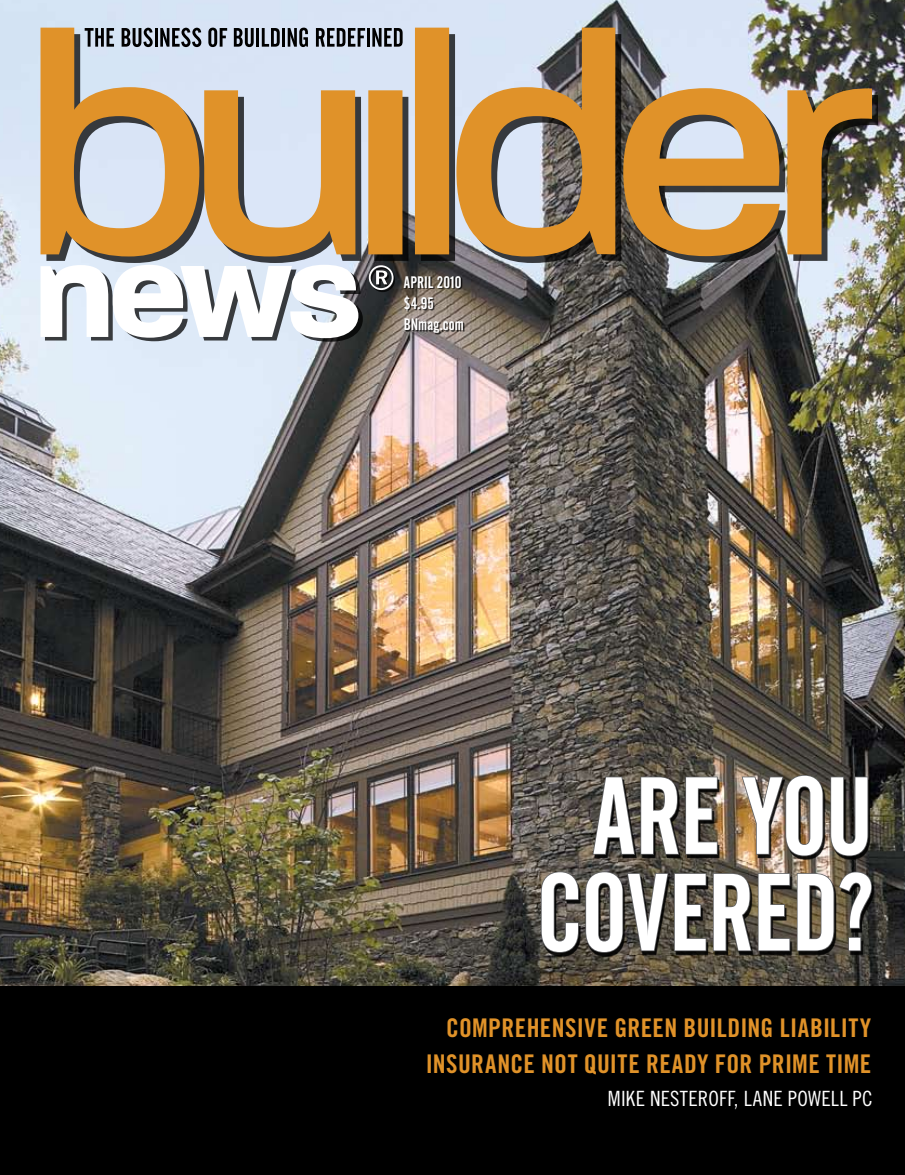
<style>
.page{position:relative;width:905px;height:1175px;background:#fff}
.page>*{position:absolute;margin:0;border:0;box-sizing:border-box;transform-origin:0 0}
.t1{font:108.3px/96.4px "Alternate Gothic No 2 BT";letter-spacing:-.005em;color:#fff;text-align:center}
.t2{font:25.8px/35.4px "Trade Gothic Bold Cond Twenty";letter-spacing:.015em;color:#e09229;text-align:right}
.t3{font:21px "Trade Gothic Cond Eighteen";letter-spacing:.015em;color:#fff}
.t4{font:16.5px/21px "Alternate Gothic No 2 BT";letter-spacing:.005em;color:#fff}
</style>
<div class="page">
<img style="left:0;top:0;width:904px;height:986px">
<div style="left:0;top:986px;width:904px;height:188px;background:#000"></div>
<div style="left:401px;top:273px;width:115px;height:75px;background:#000;opacity:.75"></div>
<div style="left:330px;top:754px;width:574px;height:230px;background:#000;opacity:.9"></div>
<svg style="left:591px;top:775px;width:127px;height:80px;background:#32302c"></svg>
<img style="left:740px;top:774px;width:129px;height:83px">
<svg style="left:540px;top:870px;width:332px;height:116px;background:#3f3a32"></svg>
<img style="left:46px;top:34px;width:832px;height:229px">
<svg style="left:40px;top:28px;width:832px;height:228px;background:#c1a278"></svg>
<svg style="left:40px;top:265px;width:355px;height:77px"></svg>
<svg style="left:85px;top:28px;width:29px;height:19px"></svg>
<svg style="left:122px;top:28px;width:31px;height:19px"></svg>
<hr style="left:155px;top:28px;width:3px;height:19px;background:#000">
<svg style="left:160px;top:28px;width:41px;height:19px"></svg>
<svg style="left:208px;top:28px;width:19px;height:19px"></svg>
<svg style="left:234px;top:28px;width:20px;height:19px"></svg>
<hr style="left:256px;top:28px;width:3px;height:19px;background:#000">
<svg style="left:262px;top:28px;width:18px;height:19px"></svg>
<hr style="left:282px;top:28px;width:3px;height:19px;background:#000">
<svg style="left:288px;top:28px;width:20px;height:19px"></svg>
<svg style="left:316px;top:28px;width:49px;height:19px"></svg>
<hr style="left:367px;top:28px;width:3px;height:19px;background:#000">
<svg style="left:372px;top:28px;width:30px;height:19px"></svg>
<p class="t4" style="left:404px;top:272px;width:62px">April 2010 $4.95<br>BNmag.com</p>
<h1 class="t1" style="left:537px;top:769px;width:337px">ARE YOU<br>COVERED?</h1>
<p class="t2" style="left:425px;top:1010px;width:447px">COMPREHENSIVE GREEN BUILDING LIABILITY<br>INSURANCE NOT QUITE READY FOR PRIMe TIME</p>
<p class="t3" style="left:608px;top:1085px;width:266px">MIKE NESTEROFF, LANE POWELL PC</p>
</div>
